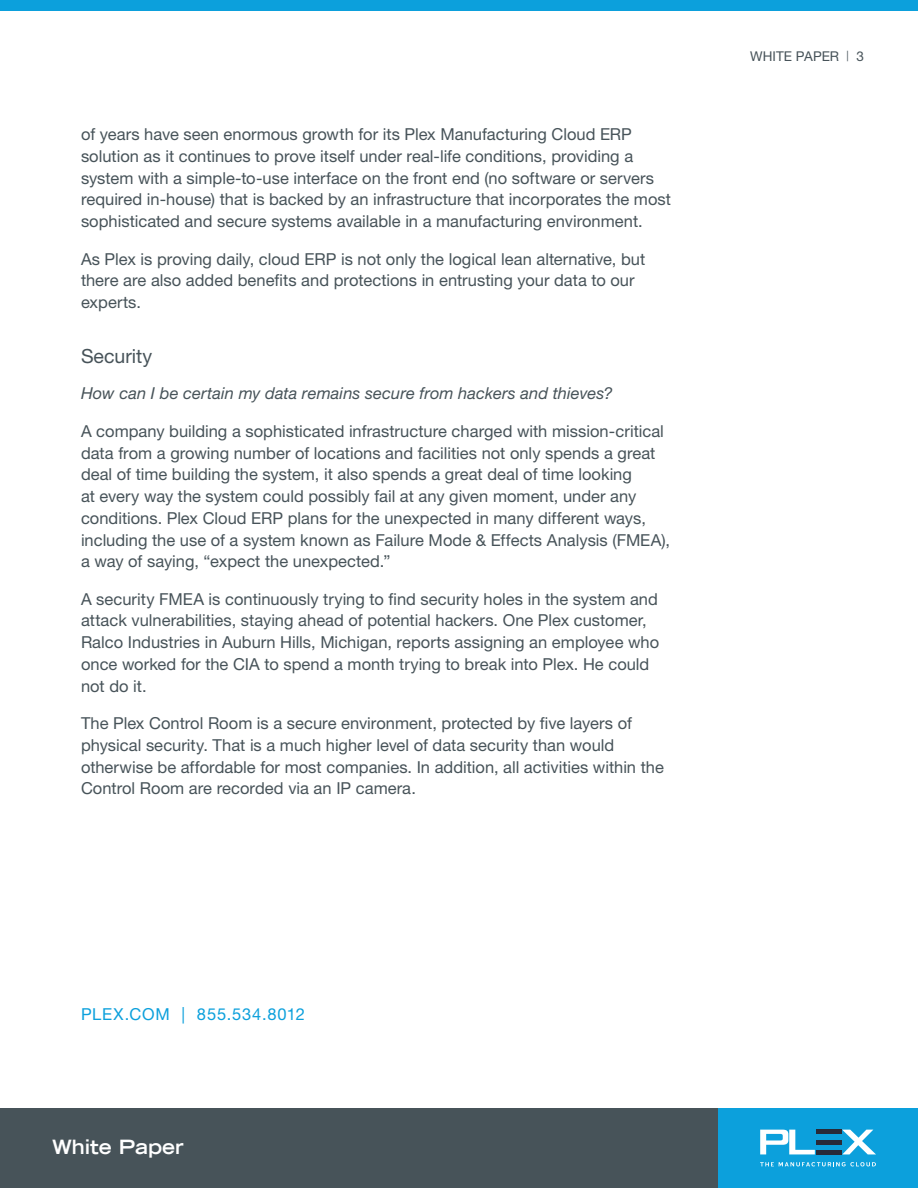
<style>
.page{position:relative;width:918px;height:1188px;background:#fff}
.page>*{position:absolute;margin:0;border:0;box-sizing:border-box;transform-origin:0 0}
.t1{font:700 expanded 19.5px "Trade Gothic LT";color:#fff}
.subhead_2{font:19.5px "Helvetica Neue LT Pro";color:#475359}
.copy{font:16.5px/21.8px "Helvetica Neue LT Pro";color:#475359}
.copy-2{font:italic 16.5px "Helvetica Neue LT Pro";letter-spacing:.005em;color:#475359}
.t2{font:16.5px "Helvetica Neue LT Pro";letter-spacing:.05em;color:#0ca0dc}
.t3{font:13.5px "Helvetica Neue LT Pro";letter-spacing:.005em;color:#475359}
.s1{font-size:10.5px}
</style>
<div class="page">
<div style="left:0;top:1108px;width:735px;height:80px;background:#475359"></div>
<div style="left:718px;top:1108px;width:200px;height:80px;background:#0ca0dc"></div>
<svg style="left:760px;top:1130px;width:55px;height:24px"></svg>
<svg style="left:842px;top:1130px;width:34px;height:24px"></svg>
<hr style="left:816px;top:1150px;width:25px;height:4px;background:#282a38">
<hr style="left:816px;top:1130px;width:25px;height:4px;background:#282a38">
<div style="left:816px;top:1140px;width:25px;height:5px;background:#282a38"></div>
<svg style="left:760px;top:1162px;width:116px;height:4px"></svg>
<div style="left:0;top:0;width:918px;height:11px;background:#0ca0dc"></div>
<p class="copy" style="left:81px;top:123px;width:592px">of years have seen enormous growth for its Plex Manufacturing Cloud ERP solution as it continues to prove itself under real-life conditions, providing a system with a simple-to-use interface on the front end (no software or servers required in-house) that is backed by an infrastructure that incorporates the most sophisticated and secure systems available in a manufacturing environment.</p>
<p class="copy" style="left:81px;top:247px;width:566px">As Plex is proving daily, cloud ERP is not only the logical lean alternative, but there are also added benefits and protections in entrusting your data to our experts.</p>
<p class="subhead_2" style="left:81px;top:344px;width:73px">Security</p>
<p class="copy-2" style="left:81px;top:383px;width:533px">How can I be certain my data remains secure from hackers and thieves?</p>
<p class="copy" style="left:81px;top:420px;width:590px">A company building a sophisticated infrastructure charged with mission-critical data from a growing number of locations and facilities not only spends a great deal of time building the system, it also spends a great deal of time looking<br>at every way the system could possibly fail at any given moment, under any conditions. Plex Cloud ERP plans for the unexpected in many different ways, including the use of a system known as Failure Mode &amp; Effects Analysis (FMEA), a way of saying, “expect the unexpected.”</p>
<p class="copy" style="left:81px;top:588px;width:580px">A security FMEA is continuously trying to find security holes in the system and attack vulnerabilities, staying ahead of potential hackers. One Plex customer, Ralco Industries in Auburn Hills, Michigan, reports assigning an employee who once worked for the CIA to spend a month trying to break into Plex. He could not do it.</p>
<p class="copy" style="left:81px;top:712px;width:584px">The Plex Control Room is a secure environment, protected by five layers of physical security. That is a much higher level of data security than would otherwise be affordable for most companies. In addition, all activities within the Control Room are recorded via an IP camera.</p>
<p class="t3" style="left:750px;top:48px;width:115px">WHITE PAPER <span class="s1">|</span> 3</p>
<p class="t2" style="left:81px;top:1004px;width:226px">PLEX.COM | 855.534.8012</p>
<p class="t1" style="left:52px;top:1134px;width:133px">White Paper</p>
</div>
